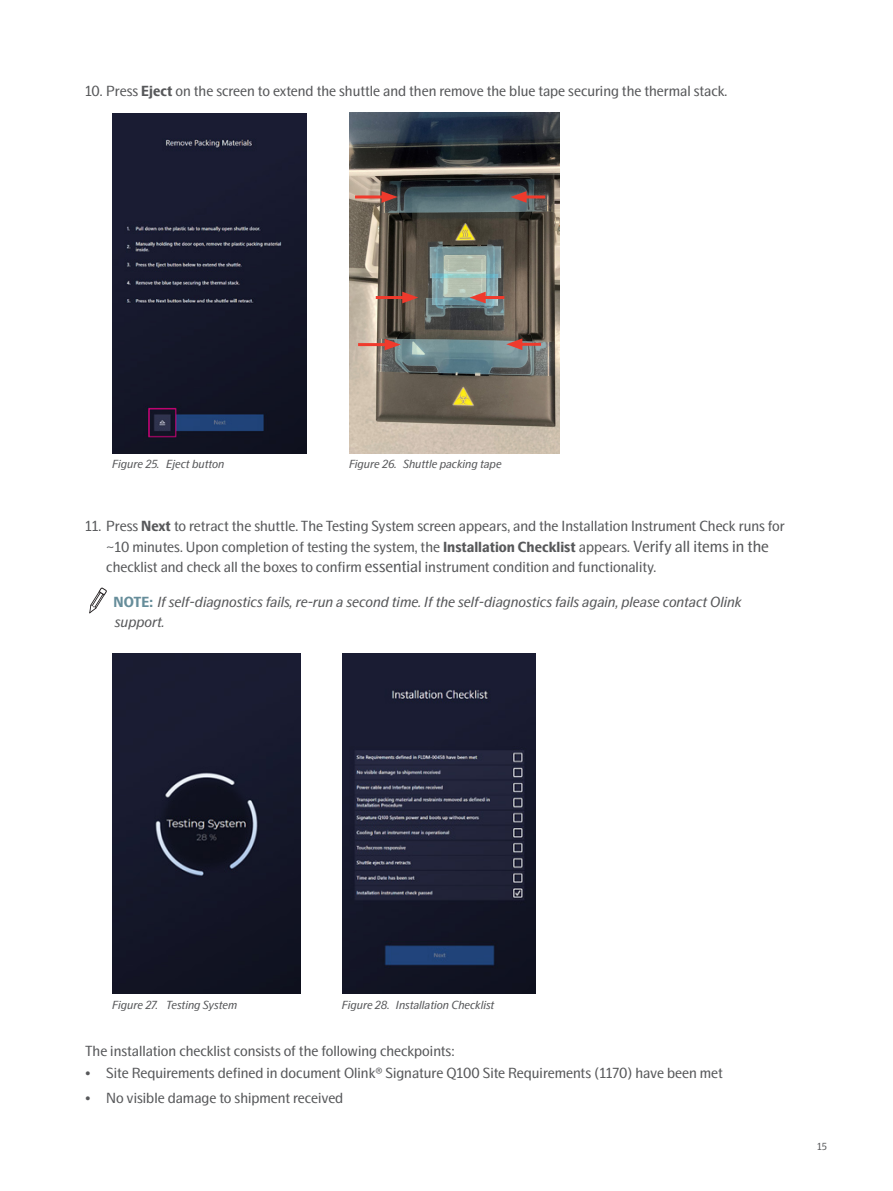
<style>
.page{position:relative;width:893px;height:1191px;background:#fff}
.page>*{position:absolute;margin:0;border:0;box-sizing:border-box;transform-origin:0 0}
.Body_no_space{font:15px/20.2px "Swedish Gothic";color:#57585a}
.Note{font:italic 15px/20.2px "Swedish Gothic";color:#57585a}
.t1{font:italic 12px "Swedish Gothic";color:#57585a}
.t2{font:10.5px "Swedish Gothic";color:#57585a}
.s1{font-weight:700}
.s2{font-size:16.5px}
.s3{font-weight:700;font-style:normal;color:#668d9a}
</style>
<div class="page">
<img style="left:113px;top:113px;width:193px;height:340px">
<img style="left:349px;top:113px;width:211px;height:340px">
<hr style="left:358px;top:343px;width:32px;height:3px;background:#ef3a2c">
<svg style="left:385px;top:339px;width:16px;height:11px"></svg>
<hr style="left:355px;top:195px;width:32px;height:3px;background:#ef3a2c">
<svg style="left:381px;top:191px;width:17px;height:12px"></svg>
<hr style="left:376px;top:296px;width:32px;height:3px;background:#ef3a2c">
<svg style="left:402px;top:292px;width:16px;height:11px"></svg>
<hr style="left:517px;top:343px;width:24px;height:3px;background:#ef3a2c">
<svg style="left:506px;top:338px;width:16px;height:12px"></svg>
<hr style="left:521px;top:195px;width:24px;height:3px;background:#ef3a2c">
<svg style="left:510px;top:191px;width:17px;height:12px"></svg>
<hr style="left:480px;top:296px;width:24px;height:3px;background:#ef3a2c">
<svg style="left:470px;top:292px;width:16px;height:11px"></svg>
<img style="left:113px;top:653px;width:187px;height:340px">
<img style="left:342px;top:654px;width:194px;height:339px">
<svg style="left:89px;top:588px;width:18px;height:25px"></svg>
<p class="Body_no_space" style="left:85px;top:81px;width:644px">10. Press <span class="s1">Eject</span> on the screen to extend the shuttle and then remove the blue tape securing the thermal stack.</p>
<p class="t1" style="left:112px;top:457px;width:114px">Figure 25. Eject button</p>
<p class="t1" style="left:349px;top:457px;width:154px">Figure 26. Shuttle packing tape</p>
<p class="Body_no_space" style="left:106px;top:516px;width:680px;text-indent:-21px">11. Press <span class="s1">Next</span> to retract the shuttle. The Testing System screen appears, and the Installation Instrument Check runs for ~10 minutes. Upon completion of testing the system, the <span class="s1">Installation Checklist</span> appears. <span class="s2">Verify all items in the </span>checklist and check all the boxes to confirm <span class="s2">essential</span> instrument condition and functionality.</p>
<p class="Note" style="left:114px;top:591px;width:630px"><span class="s3">NOTE:</span> If self-diagnostics fails, re-run a second time. If the self-diagnostics fails again, please contact Olink support.</p>
<p class="t1" style="left:112px;top:998px;width:126px">Figure 27. Testing System</p>
<p class="t1" style="left:342px;top:998px;width:154px">Figure 28. Installation Checklist</p>
<p class="Body_no_space" style="left:85px;top:1040px;width:371px">The installation checklist consists of the following checkpoints:</p>
<p class="Body_no_space" style="left:85px;top:1062px;width:639px">• Site Requirements defined in document Olink® Signature Q100 Site Requirements (1170) have been met</p>
<p class="Body_no_space" style="left:85px;top:1087px;width:260px">• No visible damage to shipment received</p>
<p class="t2" style="left:817px;top:1140px;width:11px">15</p>
</div>
